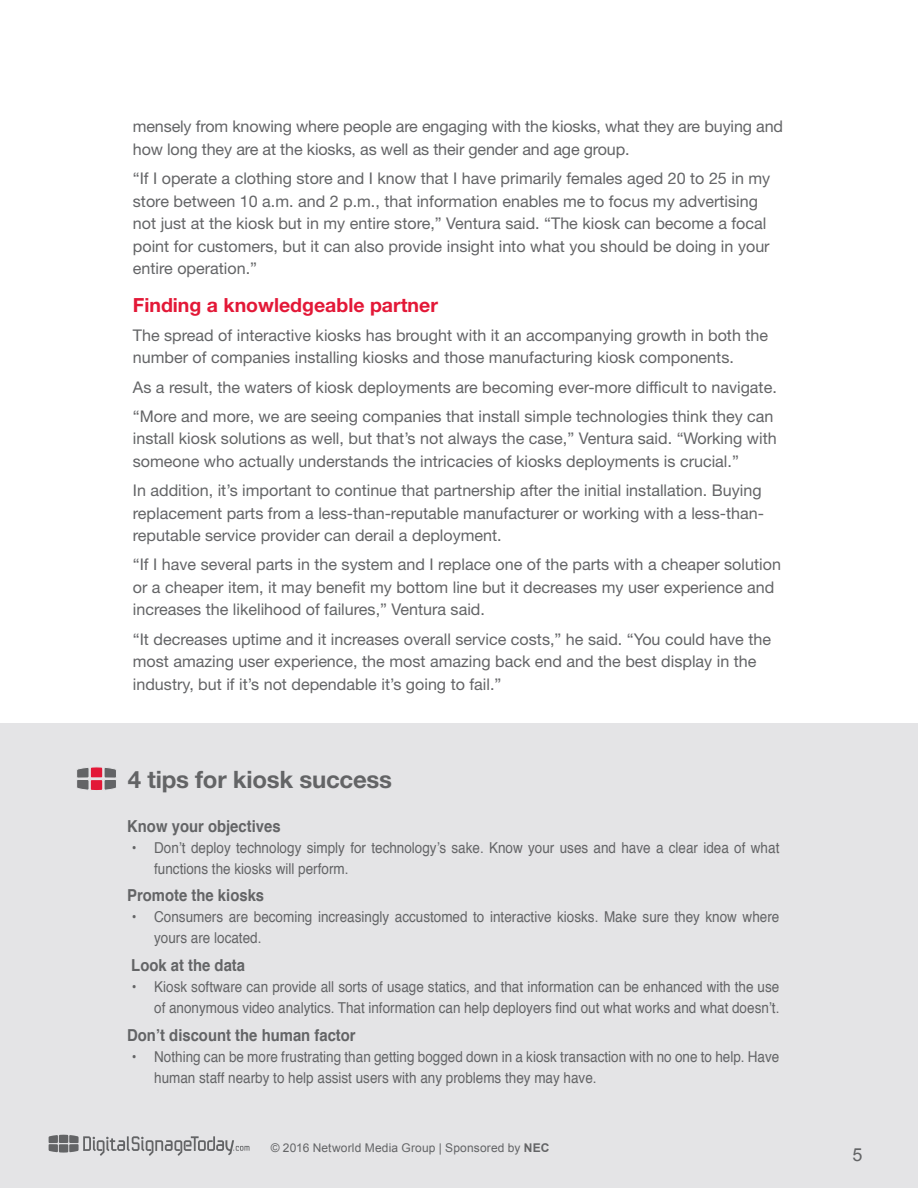
<style>
.page{position:relative;width:918px;height:1188px;background:#fff}
.page>*{position:absolute;margin:0;border:0;box-sizing:border-box;transform-origin:0 0}
.t1{font:700 24px "Helvetica Neue LT Std";letter-spacing:-.01em;color:#636466}
.t2{font:700 19.5px "Helvetica Neue LT Std";color:#e31837}
.t3{font:18px "Arial";color:#636466}
.t4{font:700 16.5px "Helvetica";color:#636466;scale:.9 1}
.t5{font:16.2px/22.5px "Helvetica Neue LT Std";color:#636466}
.t6{font:15px/21px "Helvetica";color:#636466;scale:.9 1}
.t7{font:12px "Arial";letter-spacing:.015em;color:#636466}
.s1{font-weight:700}
</style>
<div class="page">
<div style="left:0;top:1099px;width:918px;height:89px;background:#e4e4e6"></div>
<svg style="left:49px;top:1135px;width:200px;height:21px"></svg>
<div style="left:0;top:724px;width:918px;height:397px;background:#e4e4e6"></div>
<svg style="left:77px;top:767px;width:39px;height:23px"></svg>
<p class="t5" style="left:133px;top:115px;width:652px">mensely from knowing where people are engaging with the kiosks, what they are buying and how long they are at the kiosks, as well as their gender and age group.</p>
<p class="t5" style="left:133px;top:167px;width:639px">“If I operate a clothing store and I know that I have primarily females aged 20 to 25 in my store between 10 a.m. and 2 p.m., that information enables me to focus my advertising not just at the kiosk but in my entire store,” Ventura said. “The kiosk can become a focal point for customers, but it can also provide insight into what you should be doing in your entire operation.”</p>
<p class="t2" style="left:133px;top:293px;width:307px">Finding a knowledgeable partner</p>
<p class="t5" style="left:133px;top:324px;width:637px">The spread of interactive kiosks has brought with it an accompanying growth in both the number of companies installing kiosks and those manufacturing kiosk components.</p>
<p class="t5" style="left:133px;top:372px;width:645px;line-height:29.2px">As a result, the waters of kiosk deployments are becoming ever-more difficult to navigate. “More and more, we are seeing companies that install simple technologies think they can</p>
<p class="t5" style="left:133px;top:427px;width:645px">install kiosk solutions as well, but that’s not always the case,” Ventura said. “Working with someone who actually understands the intricacies of kiosks deployments is crucial.”</p>
<p class="t5" style="left:133px;top:479px;width:633px">In addition, it’s important to continue that partnership after the initial installation. Buying replacement parts from a less-than-reputable manufacturer or working with a less-than&shy;reputable service provider can derail a deployment.</p>
<p class="t5" style="left:133px;top:553px;width:650px">“If I have several parts in the system and I replace one of the parts with a cheaper solution or a cheaper item, it may benefit my bottom line but it decreases my user experience and increases the likelihood of failures,” Ventura said.</p>
<p class="t5" style="left:133px;top:627px;width:640px">“It decreases uptime and it increases overall service costs,” he said. “You could have the most amazing user experience, the most amazing back end and the best display in the industry, but if it’s not dependable it’s going to fail.”</p>
<h1 class="t1" style="left:128px;top:764px;width:266px">4 tips for kiosk success</h1>
<p class="t4" style="left:127px;top:813px;width:172px">Know your objectives</p>
<p class="t6" style="left:154px;top:837px;width:696px;text-indent:-23px">• Don’t deploy technology simply for technology’s sake. Know your uses and have a clear idea of what functions the kiosks will perform.</p>
<p class="t4" style="left:127px;top:882px;width:154px">Promote the kiosks</p>
<p class="t6" style="left:154px;top:907px;width:696px;text-indent:-23px">• Consumers are becoming increasingly accustomed to interactive kiosks. Make sure they know where yours are located.</p>
<p class="t4" style="left:131px;top:952px;width:128px">Look at the data</p>
<p class="t6" style="left:132px;top:977px;width:721px;text-align:right">• Kiosk software can provide all sorts of usage statics, and that information can be enhanced with the use of anonymous video analytics. That information can help deployers find out what works and what doesn’t.</p>
<p class="t4" style="left:127px;top:1022px;width:255px">Don’t discount the human factor</p>
<p class="t6" style="left:154px;top:1047px;width:696px;text-indent:-23px">• Nothing can be more frustrating than getting bogged down in a kiosk transaction with no one to help. Have human staff nearby to help assist users with any problems they may have.</p>
<p class="t7" style="left:271px;top:1140px;width:280px">© 2016 Networld Media Group | Sponsored by <span class="s1">NEC</span></p>
<p class="t3" style="left:852px;top:1143px;width:12px">5</p>
</div>
